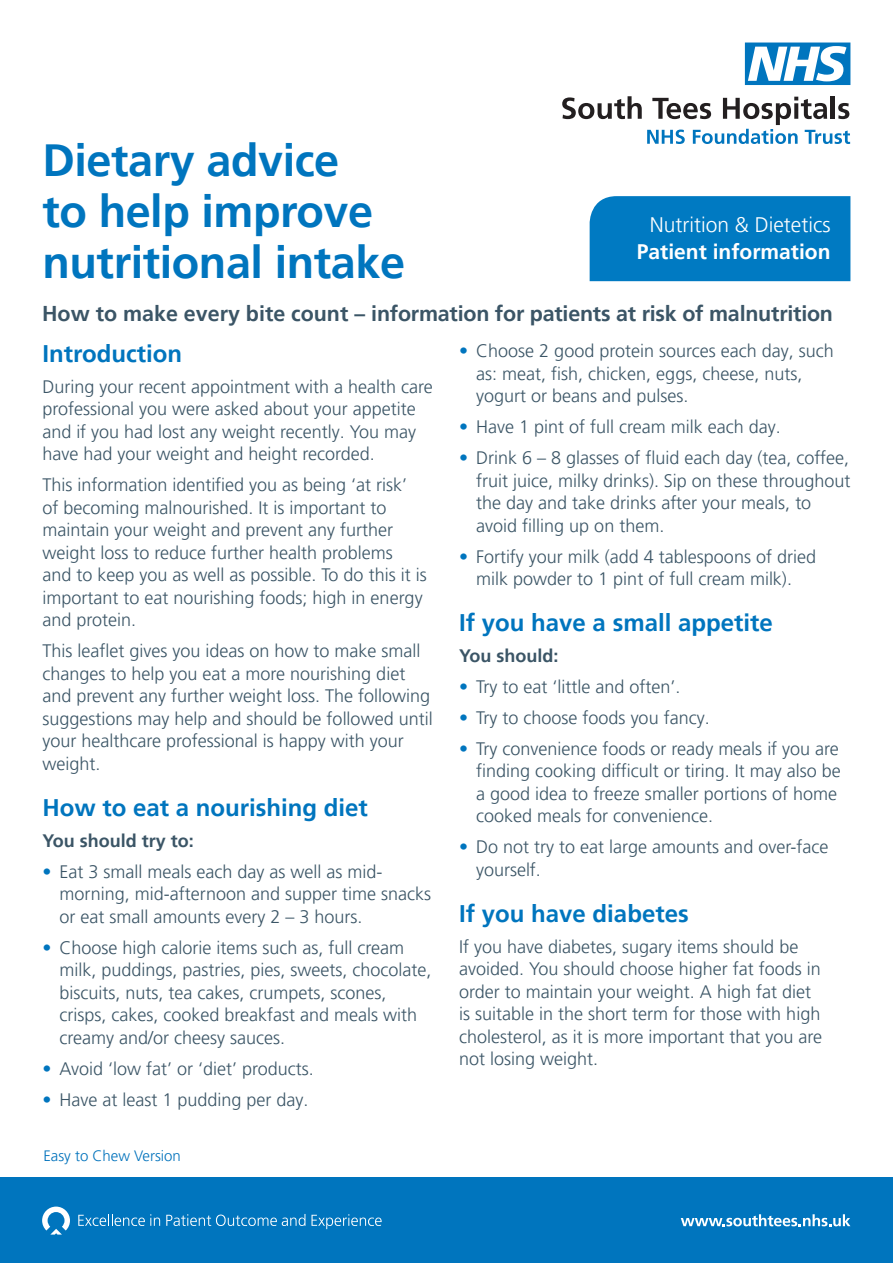
<style>
.page{position:relative;width:893px;height:1263px;background:#fff}
.page>*{position:absolute;margin:0;border:0;box-sizing:border-box;transform-origin:0 0}
.t1{font:700 45px/51px "Frutiger LT Pro";letter-spacing:-.01em;color:#0075be}
.t2{font:700 24px "Frutiger LT Pro";color:#0075be}
.t3{font:700 21.45px "Frutiger LT Pro";letter-spacing:-.01em;color:#3b5566}
.t4{font:300 21px "Frutiger LT Pro";color:#fff}
.t5{font:700 21px "Frutiger LT Pro";color:#fff}
.t6{font:300 18px/22.5px "Frutiger LT Pro";color:#3b5566}
.t7{font:700 18px "Frutiger LT Pro";color:#3b5566}
.t8{font:300 15px "Frutiger LT Pro";color:#0072bc}
.s1{color:#0075be}
</style>
<div class="page">
<svg style="left:745px;top:43px;width:105px;height:42px"></svg>
<svg style="left:562px;top:96px;width:288px;height:48px"></svg>
<div style="left:0;top:1178px;width:893px;height:85px;background:#0075be"></div>
<svg style="left:78px;top:1214px;width:82px;height:12px"></svg>
<svg style="left:166px;top:1214px;width:139px;height:12px"></svg>
<svg style="left:311px;top:1214px;width:71px;height:15px"></svg>
<svg style="left:681px;top:1214px;width:169px;height:12px"></svg>
<svg style="left:42px;top:1206px;width:28px;height:28px"></svg>
<div style="left:590px;top:196px;width:260px;height:85px;background:#007ac2"></div>
<h1 class="t1" style="left:43px;top:135px;width:364px">Dietary advice<br>to help improve nutritional intake</h1>
<p class="t4" style="left:650px;top:212px;width:182px">Nutrition &amp; Dietetics</p>
<p class="t5" style="left:637px;top:239px;width:195px">Patient information</p>
<p class="t3" style="left:42px;top:300px;width:792px">How to make every bite count – information for patients at risk of malnutrition</p>
<h2 class="t2" style="left:43px;top:339px;width:141px">Introduction</h2>
<p class="t6" style="left:43px;top:376px;width:392px">During your recent appointment with a health care professional you were asked about your appetite and if you had lost any weight recently. You may have had your weight and height recorded.</p>
<p class="t6" style="left:43px;top:474px;width:386px">This information identified you as being ‘at risk’ of becoming malnourished. It is important to maintain your weight and prevent any further weight loss to reduce further health problems<br>and to keep you as well as possible. To do this it is important to eat nourishing foods; high in energy and protein.</p>
<p class="t6" style="left:43px;top:640px;width:392px">This leaflet gives you ideas on how to make small changes to help you eat a more nourishing diet and prevent any further weight loss. The following suggestions may help and should be followed until your healthcare professional is happy with your weight.</p>
<h2 class="t2" style="left:43px;top:793px;width:327px">How to eat a nourishing diet</h2>
<p class="t7" style="left:43px;top:829px;width:153px">You should try to:</p>
<p class="t6" style="left:60px;top:860px;width:373px;text-indent:-17px"><span class="s1">•</span> Eat 3 small meals each day as well as mid&shy;morning, mid-afternoon and supper time snacks or eat small amounts every 2 – 3 hours.</p>
<p class="t6" style="left:60px;top:936px;width:374px;text-indent:-17px"><span class="s1">•</span> Choose high calorie items such as, full cream milk, puddings, pastries, pies, sweets, chocolate, biscuits, nuts, tea cakes, crumpets, scones, crisps, cakes, cooked breakfast and meals with creamy and/or cheesy sauces.</p>
<p class="t6" style="left:43px;top:1057px;width:273px"><span class="s1">•</span> Avoid ‘low fat’ or ‘diet’ products.</p>
<p class="t6" style="left:43px;top:1088px;width:268px"><span class="s1">•</span> Have at least 1 pudding per day.</p>
<p class="t8" style="left:43px;top:1146px;width:139px">Easy to Chew Version</p>
<p class="t6" style="left:476px;top:340px;width:359px;text-indent:-17px"><span class="s1">•</span> Choose 2 good protein sources each day, such as: meat, fish, chicken, eggs, cheese, nuts, yogurt or beans and pulses.</p>
<p class="t6" style="left:459px;top:416px;width:323px"><span class="s1">•</span> Have 1 pint of full cream milk each day.</p>
<p class="t6" style="left:476px;top:447px;width:376px;text-indent:-17px"><span class="s1">•</span> Drink 6 – 8 glasses of fluid each day (tea, coffee, fruit juice, milky drinks). Sip on these throughout the day and take drinks after your meals, to avoid filling up on them.</p>
<p class="t6" style="left:459px;top:545px;width:358px;text-align:center"><span class="s1">•</span> Fortify your milk (add 4 tablespoons of dried milk powder to 1 pint of full cream milk).</p>
<h2 class="t2" style="left:459px;top:608px;width:315px">If you have a small appetite</h2>
<p class="t7" style="left:459px;top:645px;width:101px">You should:</p>
<p class="t6" style="left:459px;top:676px;width:223px"><span class="s1">•</span> Try to eat ‘little and often’.</p>
<p class="t6" style="left:459px;top:707px;width:252px"><span class="s1">•</span> Try to choose foods you fancy.</p>
<p class="t6" style="left:476px;top:738px;width:366px;text-indent:-17px"><span class="s1">•</span> Try convenience foods or ready meals if you are finding cooking difficult or tiring. It may also be a good idea to freeze smaller portions of home cooked meals for convenience.</p>
<p class="t6" style="left:476px;top:836px;width:354px;text-indent:-17px"><span class="s1">•</span> Do not try to eat large amounts and over-face yourself.</p>
<h2 class="t2" style="left:459px;top:899px;width:231px">If you have diabetes</h2>
<p class="t6" style="left:459px;top:935px;width:365px">If you have diabetes, sugary items should be avoided. You should choose higher fat foods in order to maintain your weight. A high fat diet is suitable in the short term for those with high cholesterol, as it is more important that you are not losing weight.</p>
</div>
